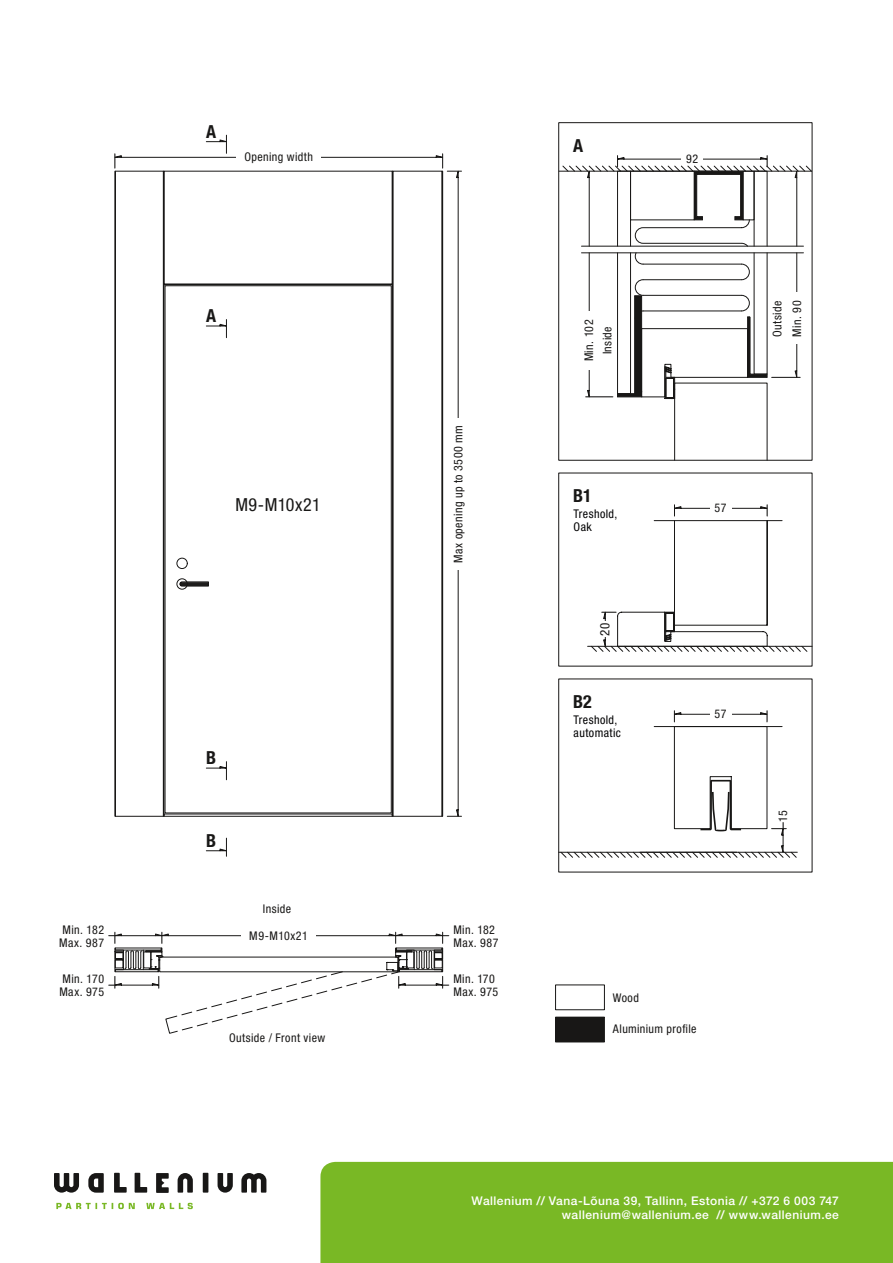
<style>
.page{position:relative;width:893px;height:1263px;background:#fff}
.page>*{position:absolute;margin:0;border:0;box-sizing:border-box;transform-origin:0 0}
.t1{font:condensed 18px "Helvetica Neue LT Std";letter-spacing:.025em;color:#181716}
.t2{font:700 condensed 18px "Helvetica Neue LT Std";color:#181716}
.t3{font:condensed 13.05px "Helvetica Neue LT Std";color:#181716}
.t4{font:condensed 12px/13px "Helvetica Neue LT Std";letter-spacing:.035em;color:#181716}
.t5{font:500 12px/14.4px "Helvetica Neue LT Std";letter-spacing:.04em;color:#fff;text-align:right}
.t6{font:condensed 12px/13px "Helvetica Neue LT Std";letter-spacing:.035em;color:#010102}
</style>
<div class="page">
<div style="left:320px;top:1162px;width:573px;height:101px;background:#79b825"></div>
<hr style="left:559px;top:852px;width:238px;height:1px;background:#181716">
<hr style="left:588px;top:646px;width:224px;height:1px;background:#181716">
<hr style="left:559px;top:171px;width:253px;height:1px;background:#181716">
<svg style="left:206px;top:838px;width:21px;height:18px"></svg>
<svg style="left:114px;top:135px;width:347px;height:682px"></svg>
<div style="left:449px;top:418px;width:19px;height:152px;background:#fff"></div>
<div style="left:237px;top:147px;width:84px;height:20px;background:#fff"></div>
<svg style="left:591px;top:505px;width:216px;height:147px"></svg>
<div style="left:599px;top:622px;width:11px;height:15px;background:#fff"></div>
<svg style="left:563px;top:156px;width:249px;height:304px"></svg>
<div style="left:583px;top:311px;width:11px;height:58px;background:#fff"></div>
<div style="left:791px;top:293px;width:11px;height:51px;background:#fff"></div>
<hr style="left:654px;top:520px;width:128px;height:1px;background:#181716">
<svg style="left:561px;top:711px;width:235px;height:146px"></svg>
<svg style="left:109px;top:932px;width:340px;height:101px"></svg>
<div style="left:555px;top:985px;width:50px;height:25px;border:1px solid #181716"></div>
<div style="left:556px;top:1017px;width:48px;height:25px;background:#181716"></div>
<div style="left:555px;top:1017px;width:50px;height:25px;border:1px solid #181716"></div>
<svg style="left:56px;top:1203px;width:137px;height:6px"></svg>
<svg style="left:54px;top:1173px;width:212px;height:20px"></svg>
<p class="t4" style="left:59px;top:923px;width:47px">Min. 182<br>Max. 987</p>
<p class="t4" style="left:59px;top:972px;width:46px">Min. 170<br>Max. 975</p>
<h1 class="t2" style="left:206px;top:120px;width:12px">A</h1>
<h1 class="t2" style="left:573px;top:135px;width:12px">A</h1>
<p class="t4" style="left:244px;top:150px;width:70px">Opening width</p>
<p class="t4" style="left:686px;top:152px;width:14px">92</p>
<h1 class="t2" style="left:206px;top:305px;width:12px">A</h1>
<h1 class="t1" style="left:235px;top:494px;width:87px">M9-M10x21</h1>
<h1 class="t2" style="left:206px;top:747px;width:12px">B</h1>
<h1 class="t2" style="left:206px;top:829px;width:12px">B</h1>
<p class="t4" style="left:263px;top:902px;width:30px">Inside</p>
<p class="t4" style="left:249px;top:929px;width:60px">M9-M10x21</p>
<p class="t4" style="left:229px;top:1031px;width:98px">Outside / Front view</p>
<p class="t4" style="left:452px;top:563px;width:139px;rotate:-90deg">Max opening up to 3500 mm</p>
<p class="t4" style="left:453px;top:923px;width:47px">Min. 182<br>Max. 987</p>
<p class="t4" style="left:453px;top:972px;width:46px">Min. 170<br>Max. 975</p>
<p class="t4" style="left:582px;top:361px;width:43px;rotate:-90deg">Min. 102</p>
<p class="t4" style="left:601px;top:354px;width:30px;rotate:-90deg">Inside</p>
<h1 class="t2" style="left:573px;top:485px;width:20px">B1</h1>
<p class="t6" style="left:574px;top:507px;width:45px">Treshold,<br>Oak</p>
<p class="t3" style="left:597px;top:636px;width:15px;rotate:-90deg">20</p>
<h1 class="t2" style="left:573px;top:691px;width:20px">B2</h1>
<p class="t6" style="left:574px;top:713px;width:49px">Treshold, automatic</p>
<p class="t4" style="left:771px;top:337px;width:38px;rotate:-90deg">Outside</p>
<p class="t4" style="left:790px;top:337px;width:38px;rotate:-90deg">Min. 90</p>
<p class="t4" style="left:715px;top:501px;width:13px">57</p>
<p class="t4" style="left:714px;top:707px;width:13px">57</p>
<p class="t4" style="left:776px;top:822px;width:13px;rotate:-90deg">15</p>
<p class="t4" style="left:613px;top:991px;width:28px">Wood</p>
<p class="t4" style="left:613px;top:1022px;width:85px">Aluminium profile</p>
<p class="t5" style="left:471px;top:1193px;width:369px">Wallenium // Vana-Lõuna 39, Tallinn, Estonia // +372 6 003 747 wallenium@wallenium.ee // www.wallenium.ee</p>
</div>
